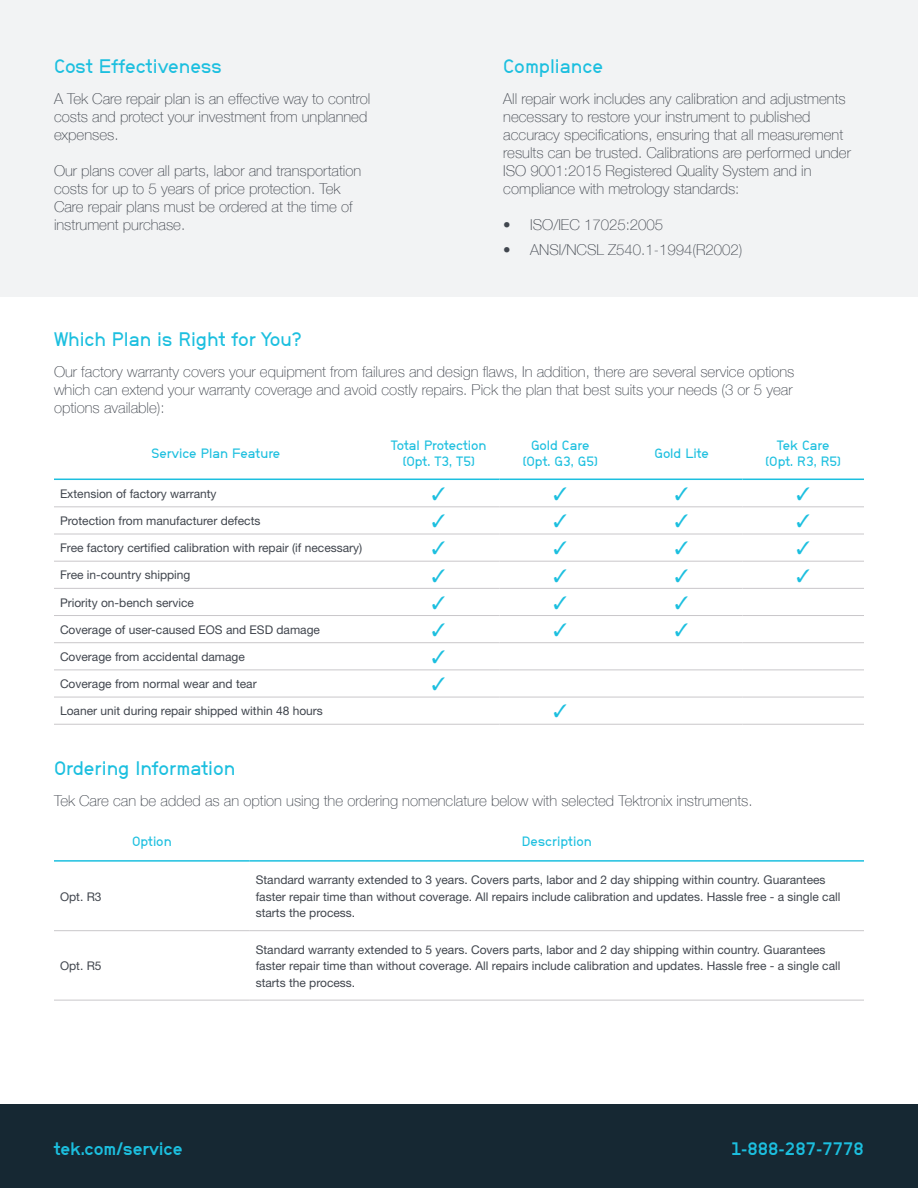
<style>
.page{position:relative;width:918px;height:1188px;background:#fff}
.page>*{position:absolute;margin:0;border:0;box-sizing:border-box;transform-origin:0 0}
.t1{font:19.5px "NB Grotesk Sem Bol";color:#1cbfdf}
.t2{font:700 18px "NB Grotesk";color:#1cbfdf}
.t3{font:100 15px/18px "Helvetica Neue";color:#41464e}
.t4{font:13.5px/16.2px "Neubau Grotesk Hal";color:#1cbfdf;text-align:center}
.t5{font:12px/16.5px "Helvetica Neue";color:#41464e}
</style>
<div class="page">
<div style="left:0;top:0;width:918px;height:297px;background:#f2f3f4"></div>
<div style="left:0;top:1105px;width:918px;height:83px;background:#162833"></div>
<hr style="left:54px;top:479px;width:324px;height:1px;background:#1cbfdf">
<hr style="left:378px;top:479px;width:122px;height:1px;background:#1cbfdf">
<hr style="left:500px;top:479px;width:121px;height:1px;background:#1cbfdf">
<hr style="left:621px;top:479px;width:121px;height:1px;background:#1cbfdf">
<hr style="left:742px;top:479px;width:122px;height:1px;background:#1cbfdf">
<hr style="left:54px;top:724px;width:324px;height:1px;background:#c9c7ca">
<hr style="left:378px;top:724px;width:122px;height:1px;background:#c9c7ca">
<hr style="left:500px;top:724px;width:121px;height:1px;background:#c9c7ca">
<hr style="left:621px;top:724px;width:121px;height:1px;background:#c9c7ca">
<hr style="left:742px;top:724px;width:122px;height:1px;background:#c9c7ca">
<hr style="left:54px;top:697px;width:324px;height:1px;background:#c9c7ca">
<hr style="left:378px;top:697px;width:122px;height:1px;background:#c9c7ca">
<hr style="left:500px;top:697px;width:121px;height:1px;background:#c9c7ca">
<hr style="left:621px;top:697px;width:121px;height:1px;background:#c9c7ca">
<hr style="left:742px;top:697px;width:122px;height:1px;background:#c9c7ca">
<hr style="left:54px;top:670px;width:324px;height:1px;background:#c9c7ca">
<hr style="left:378px;top:670px;width:122px;height:1px;background:#c9c7ca">
<hr style="left:500px;top:670px;width:121px;height:1px;background:#c9c7ca">
<hr style="left:621px;top:670px;width:121px;height:1px;background:#c9c7ca">
<hr style="left:742px;top:670px;width:122px;height:1px;background:#c9c7ca">
<hr style="left:54px;top:642px;width:324px;height:1px;background:#c9c7ca">
<hr style="left:378px;top:642px;width:122px;height:1px;background:#c9c7ca">
<hr style="left:500px;top:642px;width:121px;height:1px;background:#c9c7ca">
<hr style="left:621px;top:642px;width:121px;height:1px;background:#c9c7ca">
<hr style="left:742px;top:642px;width:122px;height:1px;background:#c9c7ca">
<hr style="left:54px;top:615px;width:324px;height:1px;background:#c9c7ca">
<hr style="left:378px;top:615px;width:122px;height:1px;background:#c9c7ca">
<hr style="left:500px;top:615px;width:121px;height:1px;background:#c9c7ca">
<hr style="left:621px;top:615px;width:121px;height:1px;background:#c9c7ca">
<hr style="left:742px;top:615px;width:122px;height:1px;background:#c9c7ca">
<hr style="left:54px;top:588px;width:324px;height:1px;background:#c9c7ca">
<hr style="left:378px;top:588px;width:122px;height:1px;background:#c9c7ca">
<hr style="left:500px;top:588px;width:121px;height:1px;background:#c9c7ca">
<hr style="left:621px;top:588px;width:121px;height:1px;background:#c9c7ca">
<hr style="left:742px;top:588px;width:122px;height:1px;background:#c9c7ca">
<hr style="left:54px;top:561px;width:324px;height:1px;background:#c9c7ca">
<hr style="left:378px;top:561px;width:122px;height:1px;background:#c9c7ca">
<hr style="left:500px;top:561px;width:121px;height:1px;background:#c9c7ca">
<hr style="left:621px;top:561px;width:121px;height:1px;background:#c9c7ca">
<hr style="left:742px;top:561px;width:122px;height:1px;background:#c9c7ca">
<hr style="left:54px;top:506px;width:324px;height:1px;background:#c9c7ca">
<hr style="left:378px;top:506px;width:122px;height:1px;background:#c9c7ca">
<hr style="left:500px;top:506px;width:121px;height:1px;background:#c9c7ca">
<hr style="left:621px;top:506px;width:121px;height:1px;background:#c9c7ca">
<hr style="left:742px;top:506px;width:122px;height:1px;background:#c9c7ca">
<hr style="left:54px;top:534px;width:324px;height:1px;background:#c9c7ca">
<hr style="left:378px;top:534px;width:122px;height:1px;background:#c9c7ca">
<hr style="left:500px;top:534px;width:121px;height:1px;background:#c9c7ca">
<hr style="left:621px;top:534px;width:121px;height:1px;background:#c9c7ca">
<hr style="left:742px;top:534px;width:122px;height:1px;background:#c9c7ca">
<hr style="left:54px;top:860px;width:196px;height:2px;background:#1cbfdf">
<hr style="left:250px;top:860px;width:614px;height:2px;background:#1cbfdf">
<hr style="left:54px;top:930px;width:196px;height:1px;background:#c9c7ca">
<hr style="left:250px;top:930px;width:614px;height:1px;background:#c9c7ca">
<hr style="left:54px;top:1000px;width:196px;height:1px;background:#c9c7ca">
<hr style="left:250px;top:1000px;width:614px;height:1px;background:#c9c7ca">
<h1 class="t1" style="left:54px;top:55px;width:170px">Cost Effectiveness</h1>
<p class="t3" style="left:54px;top:89px;width:318px">A Tek Care repair plan is an effective way to control costs and protect your investment from unplanned expenses.</p>
<p class="t3" style="left:54px;top:161px;width:309px">Our plans cover all parts, labor and transportation costs for up to 5 years of price protection. Tek Care repair plans must be ordered at the time of instrument purchase.</p>
<h1 class="t1" style="left:503px;top:55px;width:101px">Compliance</h1>
<p class="t3" style="left:503px;top:89px;width:349px">All repair work includes any calibration and adjustments necessary to restore your instrument to published accuracy specifications, ensuring that all measurement results can be trusted. Calibrations are performed under ISO 9001:2015 Registered Quality System and in compliance with metrology standards:</p>
<p class="t3" style="left:503px;top:215px;width:162px">• ISO/IEC 17025:2005</p>
<p class="t3" style="left:503px;top:240px;width:241px">• ANSI/NCSL Z540.1-1994(R2002)</p>
<h1 class="t1" style="left:54px;top:328px;width:249px">Which Plan is Right for You?</h1>
<p class="t3" style="left:54px;top:362px;width:742px">Our factory warranty covers your equipment from failures and design flaws, In addition, there are several service options which can extend your warranty coverage and avoid costly repairs. Pick the plan that best suits your needs (3 or 5 year options available):</p>
<p class="t4" style="left:152px;top:444px;width:130px">Service Plan Feature</p>
<p class="t4" style="left:391px;top:436px;width:97px">Total Protection (Opt. T3, T5)</p>
<p class="t4" style="left:522px;top:436px;width:77px">Gold Care (Opt. G3, G5)</p>
<p class="t4" style="left:654px;top:444px;width:56px">Gold Lite</p>
<p class="t4" style="left:765px;top:436px;width:78px">Tek Care (Opt. R3, R5)</p>
<p class="t5" style="left:60px;top:485px;width:158px">Extension of factory warranty</p>
<p class="t5" style="left:60px;top:512px;width:202px">Protection from manufacturer defects</p>
<p class="t5" style="left:60px;top:540px;width:304px">Free factory certified calibration with repair (if necessary)</p>
<p class="t5" style="left:60px;top:567px;width:132px">Free in-country shipping</p>
<p class="t5" style="left:60px;top:594px;width:136px">Priority on-bench service</p>
<p class="t5" style="left:60px;top:621px;width:262px">Coverage of user-caused EOS and ESD damage</p>
<p class="t5" style="left:60px;top:648px;width:186px">Coverage from accidental damage</p>
<p class="t5" style="left:60px;top:676px;width:198px">Coverage from normal wear and tear</p>
<p class="t5" style="left:60px;top:703px;width:264px">Loaner unit during repair shipped within 48 hours</p>
<h1 class="t1" style="left:54px;top:757px;width:183px">Ordering Information</h1>
<p class="t3" style="left:54px;top:791px;width:700px">Tek Care can be added as an option using the ordering nomenclature below with selected Tektronix instruments.</p>
<p class="t4" style="left:132px;top:833px;width:41px">Option</p>
<p class="t4" style="left:522px;top:833px;width:71px">Description</p>
<p class="t5" style="left:60px;top:888px;width:43px">Opt. R3</p>
<p class="t5" style="left:60px;top:957px;width:43px">Opt. R5</p>
<p class="t5" style="left:256px;top:872px;width:586px">Standard warranty extended to 3 years. Covers parts, labor and 2 day shipping within country. Guarantees faster repair time than without coverage. All repairs include calibration and updates. Hassle free - a single call starts the process.</p>
<p class="t5" style="left:256px;top:941px;width:586px">Standard warranty extended to 5 years. Covers parts, labor and 2 day shipping within country. Guarantees faster repair time than without coverage. All repairs include calibration and updates. Hassle free - a single call starts the process.</p>
<p class="t2" style="left:54px;top:1139px;width:130px">tek.com/service</p>
<p class="t2" style="left:731px;top:1139px;width:135px">1-888-287-7778</p>
</div>
